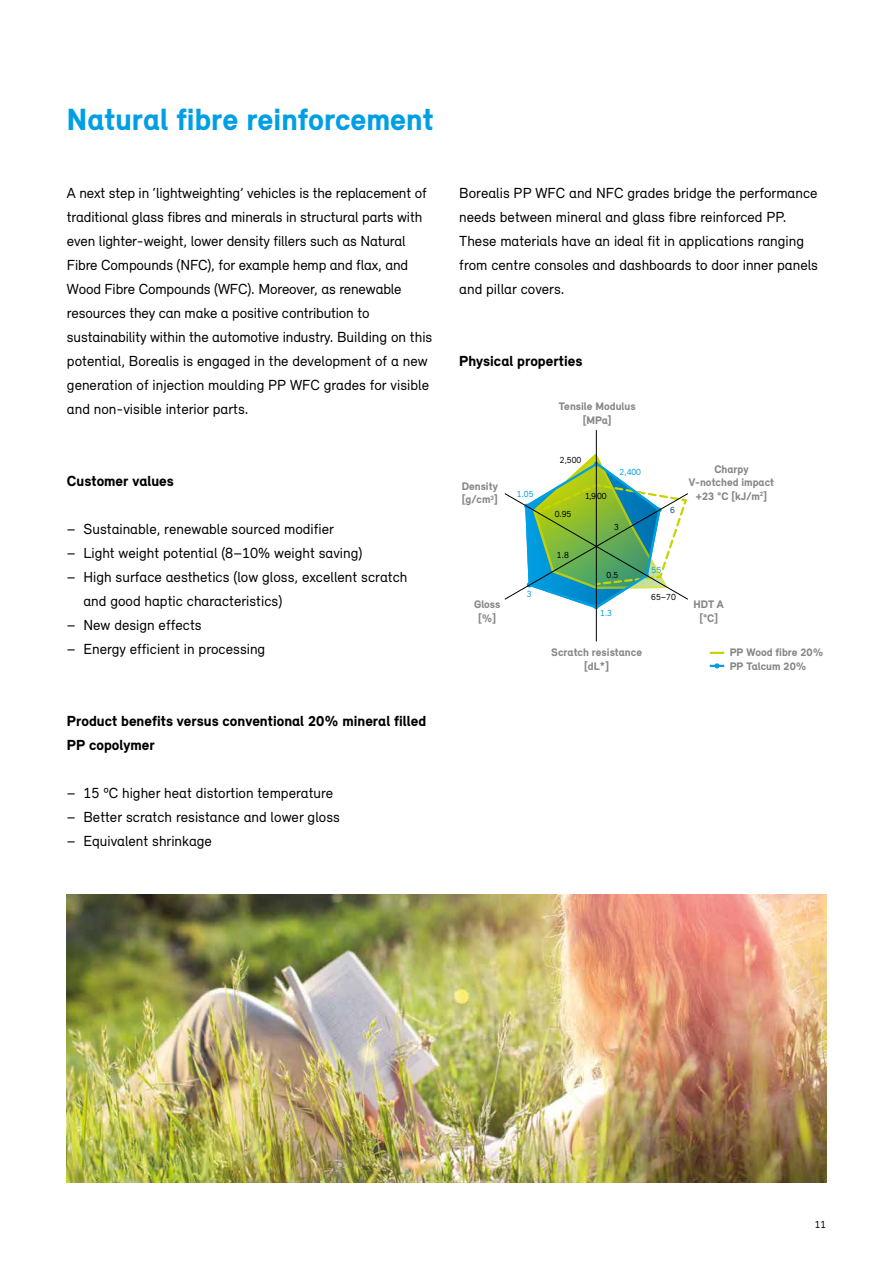
<style>
.page{position:relative;width:893px;height:1263px;background:#fff}
.page>*{position:absolute;margin:0;border:0;box-sizing:border-box;transform-origin:0 0}
.t1{font:900 31.5px "Relevant";color:#009fe3}
.t2{font:15px/24px "Relevant";color:#000}
.t3{font:900 15px/24px "Relevant";color:#000}
.t4{font:900 11.25px/13.5px "Relevant";color:#878787;text-align:center}
.t5{font:10.5px "Relevant";color:#000}
.t6{font:9px "Relevant";color:#000}
.t7{font:9px "Relevant";color:#009fe3}
.t8{font:9px "Relevant";color:#004992}
</style>
<div class="page">
<img style="left:67px;top:894px;width:759px;height:288px">
<svg style="left:710px;top:663px;width:14px;height:5px"></svg>
<svg style="left:710px;top:652px;width:14px;height:2px"></svg>
<hr style="left:596px;top:430px;width:1px;height:211px;background:#000">
<svg style="left:504px;top:453px;width:184px;height:157px"></svg>
<h1 class="t1" style="left:67px;top:100px;width:368px">Natural fibre reinforcement</h1>
<p class="t2" style="left:67px;top:181px;width:367px">A next step in ‘lightweighting’ vehicles is the replacement of traditional glass fibres and minerals in structural parts with even lighter-weight, lower density fillers such as Natural Fibre Compounds (NFC), for example hemp and flax, and Wood Fibre Compounds (WFC). Moreover, as renewable resources they can make a positive contribution to sustainability within the automotive industry. Building on this potential, Borealis is engaged in the development of a new generation of injection moulding PP WFC grades for visible and non-visible interior parts.</p>
<p class="t3" style="left:67px;top:469px;width:108px">Customer values</p>
<p class="t2" style="left:67px;top:517px;width:269px">– Sustainable, renewable sourced modifier</p>
<p class="t2" style="left:67px;top:541px;width:297px">– Light weight potential (8–10% weight saving)</p>
<p class="t2" style="left:83px;top:565px;width:325px;text-indent:-17px">– High surface aesthetics (low gloss, excellent scratch and good haptic characteristics)</p>
<p class="t2" style="left:67px;top:613px;width:136px">– New design effects</p>
<p class="t2" style="left:67px;top:637px;width:200px">– Energy efficient in processing</p>
<p class="t3" style="left:67px;top:709px;width:361px">Product benefits versus conventional 20% mineral filled<br>PP copolymer</p>
<p class="t2" style="left:67px;top:781px;width:268px">– 15 ºC higher heat distortion temperature</p>
<p class="t2" style="left:67px;top:805px;width:274px">– Better scratch resistance and lower gloss</p>
<p class="t2" style="left:67px;top:829px;width:147px">– Equivalent shrinkage</p>
<p class="t2" style="left:459px;top:181px;width:360px">Borealis PP WFC and NFC grades bridge the performance needs between mineral and glass fibre reinforced PP.<br>These materials have an ideal fit in applications ranging from centre consoles and dashboards to door inner panels and pillar covers.</p>
<p class="t3" style="left:459px;top:349px;width:125px">Physical properties</p>
<p class="t4" style="left:462px;top:479px;width:38px;text-align:left">Density [g/cm<sup>3</sup>]</p>
<p class="t7" style="left:517px;top:488px;width:18px">1.05</p>
<p class="t4" style="left:474px;top:597px;width:28px">Gloss [%]</p>
<p class="t7" style="left:527px;top:589px;width:6px">3</p>
<p class="t4" style="left:559px;top:400px;width:78px">Tensile Modulus [MPa]</p>
<p class="t6" style="left:560px;top:455px;width:23px">2,500</p>
<p class="t6" style="left:555px;top:509px;width:18px">0.95</p>
<p class="t6" style="left:585px;top:490px;width:23px">1,900</p>
<p class="t7" style="left:620px;top:466px;width:23px">2,400</p>
<p class="t6" style="left:614px;top:521px;width:6px">3</p>
<p class="t6" style="left:557px;top:550px;width:13px">1.8</p>
<p class="t6" style="left:606px;top:569px;width:13px">0.5</p>
<p class="t7" style="left:600px;top:608px;width:13px">1.3</p>
<p class="t8" style="left:670px;top:505px;width:6px">6</p>
<p class="t7" style="left:652px;top:565px;width:11px">55</p>
<p class="t6" style="left:651px;top:591px;width:26px">65–70</p>
<p class="t4" style="left:551px;top:645px;width:92px">Scratch resistance [dL*]</p>
<p class="t4" style="left:689px;top:462px;width:87px">Charpy<br>V-notched impact +23 °C [kJ/m<sup>2</sup>]</p>
<p class="t4" style="left:694px;top:597px;width:32px">HDT A [°C]</p>
<p class="t4" style="left:730px;top:645px;width:95px;text-align:left">PP Wood fibre 20%<br>PP Talcum 20%</p>
<p class="t5" style="left:815px;top:1218px;width:13px">11</p>
</div>
